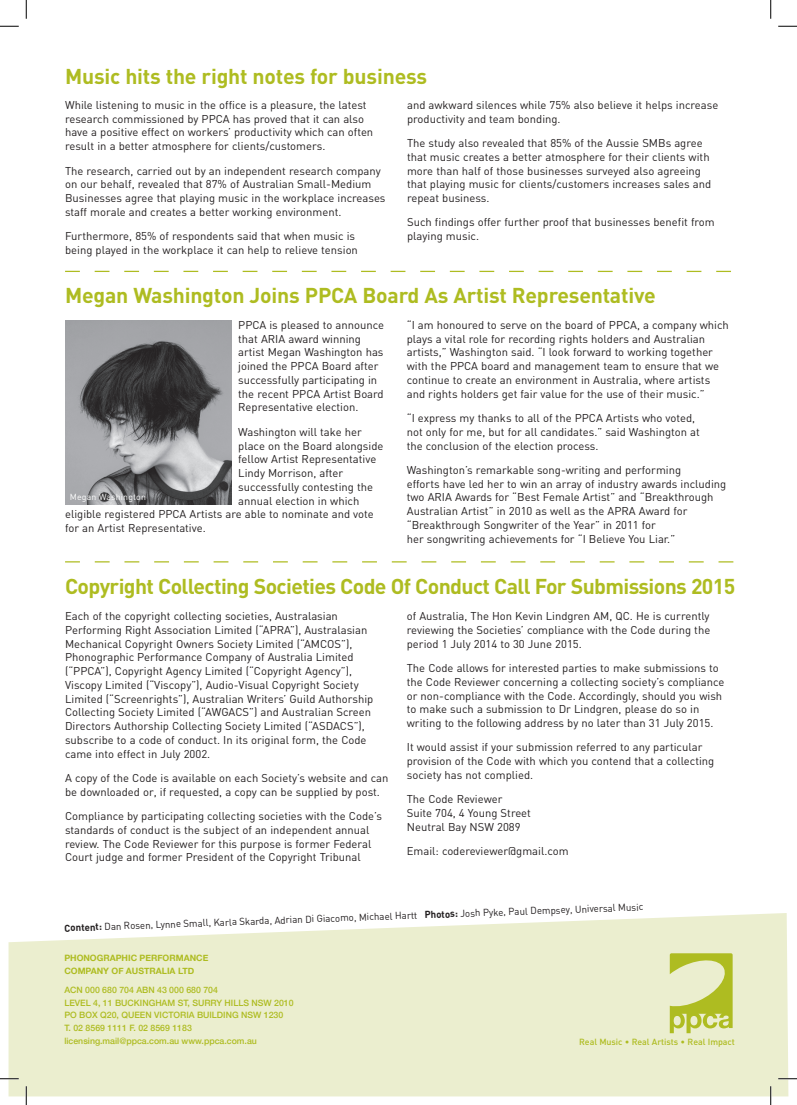
<style>
.page{position:relative;width:797px;height:1105px;background:#fff}
.page>*{position:absolute;margin:0;border:0;box-sizing:border-box;transform-origin:0 0}
.t1{font:700 21.25px "DIN";letter-spacing:-.015em;color:#aebc21}
.t2{font:11.25px/13.8px "DIN";color:#231f20}
.t3{font:10px "DIN";color:#231f20}
.t4{font:500 8.88px "DIN";letter-spacing:-.005em;color:#aebc21}
.t5{font:500 8.75px/12.9px "Helvetica Neue";color:#aebc21}
.t6{font:700 8.75px/13.1px "Helvetica Neue";color:#aebc21}
.t7{font:8.75px "DIN";letter-spacing:.02em;color:#fff}
.s1{font-weight:700}
.s2{font-weight:400}
</style>
<div class="page">
<svg style="left:9px;top:913px;width:779px;height:183px;background:#ecefd2"></svg>
<svg style="left:669px;top:953px;width:63px;height:80px;background:#cdd57a"></svg>
<svg style="left:65px;top:271px;width:666px;height:1px"></svg>
<svg style="left:65px;top:561px;width:668px;height:1px"></svg>
<img style="left:66px;top:321px;width:165px;height:183px">
<svg style="left:0;top:25px;width:19px;height:2px"></svg>
<svg style="left:778px;top:25px;width:19px;height:2px"></svg>
<svg style="left:0;top:1078px;width:19px;height:1px"></svg>
<svg style="left:778px;top:1078px;width:19px;height:1px"></svg>
<svg style="left:25px;top:0;width:2px;height:19px"></svg>
<svg style="left:25px;top:1086px;width:2px;height:19px"></svg>
<svg style="left:770px;top:0;width:1px;height:19px"></svg>
<svg style="left:770px;top:1086px;width:1px;height:19px"></svg>
<h1 class="t1" style="left:65px;top:62px;width:363px">Music hits the right notes for business</h1>
<p class="t2" style="left:65px;top:98px;width:310px">While listening to music in the office is a pleasure, the latest research commissioned by PPCA has proved that it can also have a positive effect on workers’ productivity which can often result in a better atmosphere for clients/customers.</p>
<p class="t2" style="left:65px;top:163px;width:322px">The research, carried out by an independent research company on our behalf, revealed that 87% of Australian Small-Medium Businesses agree that playing music in the workplace increases staff morale and creates a better working environment.</p>
<p class="t2" style="left:65px;top:229px;width:294px">Furthermore, 85% of respondents said that when music is being played in the workplace it can help to relieve tension</p>
<p class="t2" style="left:407px;top:98px;width:313px">and awkward silences while 75% also believe it helps increase productivity and team bonding.</p>
<p class="t2" style="left:407px;top:136px;width:305px">The study also revealed that 85% of the Aussie SMBs agree that music creates a better atmosphere for their clients with more than half of those businesses surveyed also agreeing that playing music for clients/customers increases sales and repeat business.</p>
<p class="t2" style="left:407px;top:215px;width:309px">Such findings offer further proof that businesses benefit from playing music.</p>
<h1 class="t1" style="left:65px;top:281px;width:592px">Megan Washington Joins PPCA Board As Artist Representative</h1>
<p class="t2" style="left:238px;top:318px;width:147px">PPCA is pleased to announce that ARIA award winning artist Megan Washington has joined the PPCA Board after successfully participating in the recent PPCA Artist Board<br>Representative election.</p>
<p class="t2" style="left:238px;top:425px;width:125px">Washington will take her</p>
<p class="t2" style="left:238px;top:438px;width:147px">place on the Board alongside</p>
<p class="t2" style="left:238px;top:452px;width:140px">fellow Artist Representative</p>
<p class="t2" style="left:238px;top:466px;width:107px">Lindy Morrison, after</p>
<p class="t2" style="left:238px;top:480px;width:136px">successfully contesting the</p>
<p class="t2" style="left:238px;top:493px;width:123px">annual election in which</p>
<p class="t2" style="left:65px;top:507px;width:310px">eligible registered PPCA Artists are able to nominate and vote</p>
<p class="t2" style="left:65px;top:521px;width:142px">for an Artist Representative.</p>
<p class="t7" style="left:70px;top:491px;width:78px">Megan Washington</p>
<p class="t2" style="left:407px;top:318px;width:323px">“I am honoured to serve on the board of PPCA, a company which plays a vital role for recording rights holders and Australian artists,” Washington said. “I look forward to working together with the PPCA board and management team to ensure that we continue to create an environment in Australia, where artists and rights holders get fair value for the use of their music.”</p>
<p class="t2" style="left:407px;top:411px;width:294px">“I express my thanks to all of the PPCA Artists who voted, not only for me, but for all candidates.” said Washington at the conclusion of the election process.</p>
<p class="t2" style="left:407px;top:463px;width:321px">Washington’s remarkable song-writing and performing<br>efforts have led her to win an array of industry awards including two ARIA Awards for “Best Female Artist” and “Breakthrough Australian Artist” in 2010 as well as the APRA Award for “Breakthrough Songwriter of the Year” in 2011 for<br>her songwriting achievements for “I Believe You Liar.”</p>
<h1 class="t1" style="left:65px;top:573px;width:671px">Copyright Collecting Societies Code Of Conduct Call For Submissions 2015</h1>
<p class="t2" style="left:65px;top:609px;width:310px">Each of the copyright collecting societies, Australasian Performing Right Association Limited (“APRA”), Australasian Mechanical Copyright Owners Society Limited (“AMCOS”), Phonographic Performance Company of Australia Limited (“PPCA”), Copyright Agency Limited (“Copyright Agency”), Viscopy Limited (“Viscopy”), Audio-Visual Copyright Society Limited (“Screenrights”), Australian Writers’ Guild Authorship Collecting Society Limited (“AWGACS”) and Australian Screen Directors Authorship Collecting Society Limited (“ASDACS”), subscribe to a code of conduct. In its original form, the Code came into effect in July 2002.</p>
<p class="t2" style="left:65px;top:771px;width:325px">A copy of the Code is available on each Society’s website and can be downloaded or, if requested, a copy can be supplied by post.</p>
<p class="t2" style="left:65px;top:809px;width:318px">Compliance by participating collecting societies with the Code’s standards of conduct is the subject of an independent annual review. The Code Reviewer for this purpose is former Federal Court judge and former President of the Copyright Tribunal</p>
<p class="t2" style="left:407px;top:609px;width:305px;text-align:justify">of Australia, The Hon Kevin Lindgren AM, QC. He is currently reviewing the Societies’ compliance with the Code during the period 1 July 2014 to 30 June 2015.</p>
<p class="t2" style="left:407px;top:661px;width:319px">The Code allows for interested parties to make submissions to the Code Reviewer concerning a collecting society’s compliance or non-compliance with the Code. Accordingly, should you wish to make such a submission to Dr Lindgren, please do so in writing to the following address by no later than 31 July 2015.</p>
<p class="t2" style="left:407px;top:740px;width:309px">It would assist if your submission referred to any particular provision of the Code with which you contend that a collecting society has not complied.</p>
<p class="t2" style="left:407px;top:792px;width:126px">The Code Reviewer<br>Suite 704, 4 Young Street<br>Neutral Bay NSW 2089</p>
<p class="t2" style="left:407px;top:844px;width:163px">Email: codereviewer@gmail.com</p>
<p class="t3" style="left:64px;top:921px;width:581px;rotate:-2deg"><span class="s1">Content:</span> Dan Rosen, Lynne Small, Karla Skarda, Adrian Di Giacomo, Michael Hartt <span class="s1">Photos:</span> Josh Pyke, Paul Dempsey, Universal Music</p>
<p class="t6" style="left:64px;top:952px;width:145px">PHONOGRAPHIC PERFORMANCE<br>COMPANY OF AUSTRALIA LTD</p>
<p class="t5" style="left:64px;top:983px;width:175px">ACN 000 680 704 ABN 43 000 680 704 level 4, 11 BUCKINGHAM st, SURRY HILLS</p>
<p class="t5" style="left:251px;top:996px;width:44px">nsw 2010</p>
<p class="t5" style="left:64px;top:1008px;width:122px">po box q20, Qu een victoria</p>
<p class="t5" style="left:197px;top:1008px;width:32px">bui lding</p>
<p class="t5" style="left:241px;top:1008px;width:44px">nsw 1230</p>
<p class="t5" style="left:64px;top:1021px;width:194px">t. 02 8569 1111 f. 02 8569 1183 licensing.mail@ppca.com.au www.ppca.com.au</p>
<p class="t4" style="left:579px;top:1036px;width:157px">Real Music <span class="s2">•</span> Real Artists <span class="s2">•</span> Real Impact</p>
</div>
